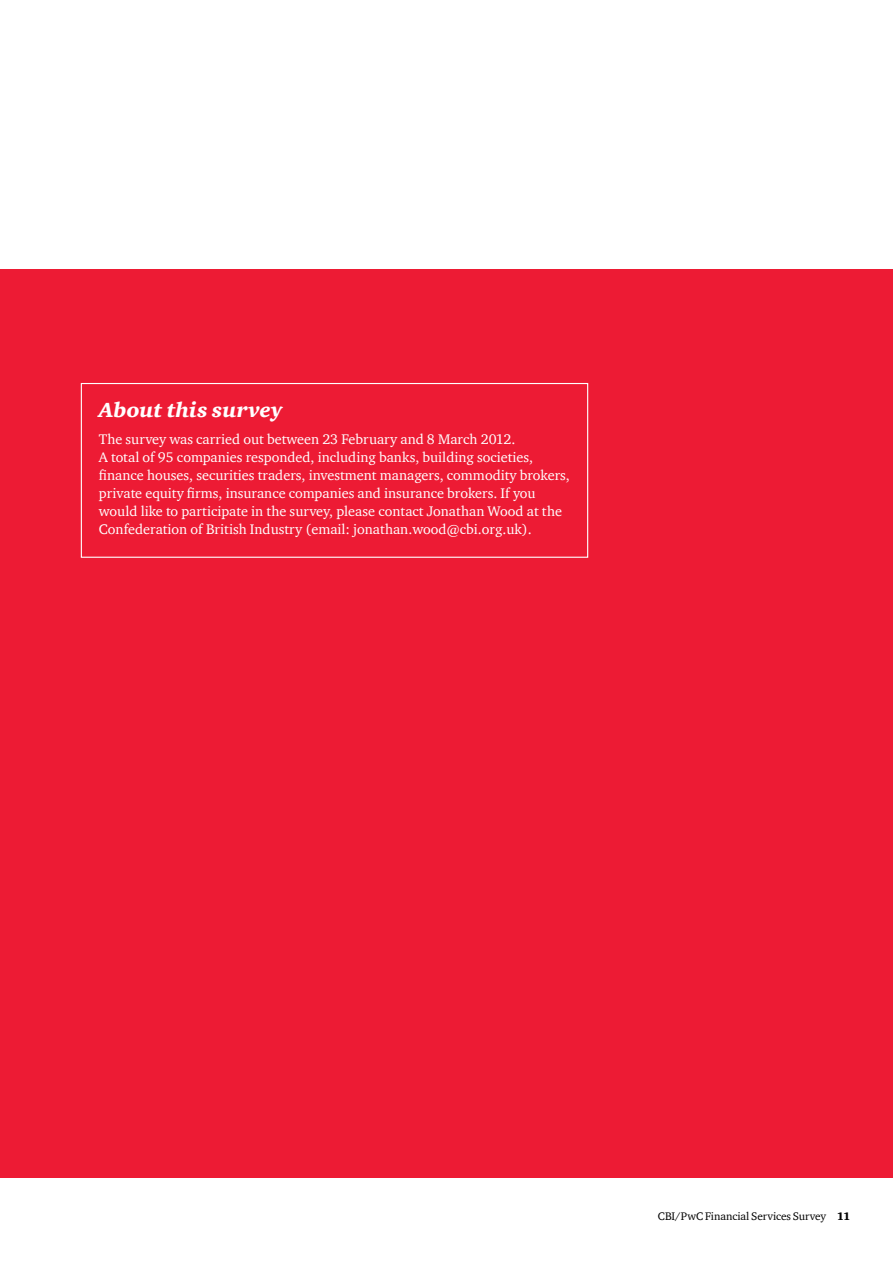
<style>
.page{position:relative;width:893px;height:1263px;background:#fff}
.page>*{position:absolute;margin:0;border:0;box-sizing:border-box;transform-origin:0 0}
.t1{font:italic 900 21px "ITC Charter Com";color:#fff}
.t2{font:14.25px/18px "ITC Charter Com";color:#fff}
.t3{font:11.25px "ITC Charter Com";letter-spacing:-.005em;color:#000}
.s1{font-weight:900}
</style>
<div class="page">
<div style="left:0;top:270px;width:893px;height:908px;background:#ed1b34"></div>
<div style="left:81px;top:383px;width:507px;height:175px;border:1px solid #fff"></div>
<h1 class="t1" style="left:99px;top:397px;width:185px">About this survey</h1>
<p class="t2" style="left:99px;top:430px;width:472px">The survey was carried out between 23 February and 8 March 2012.<br>A total of 95 companies responded, including banks, building societies, finance houses, securities traders, investment managers, commodity brokers, private equity firms, insurance companies and insurance brokers. If you would like to participate in the survey, please contact Jonathan Wood at the Confederation of British Industry (email: jonathan.wood@cbi.org.uk).</p>
<p class="t3" style="left:658px;top:1209px;width:194px">CBI/PwC Financial Services Survey <span class="s1">11</span></p>
</div>
